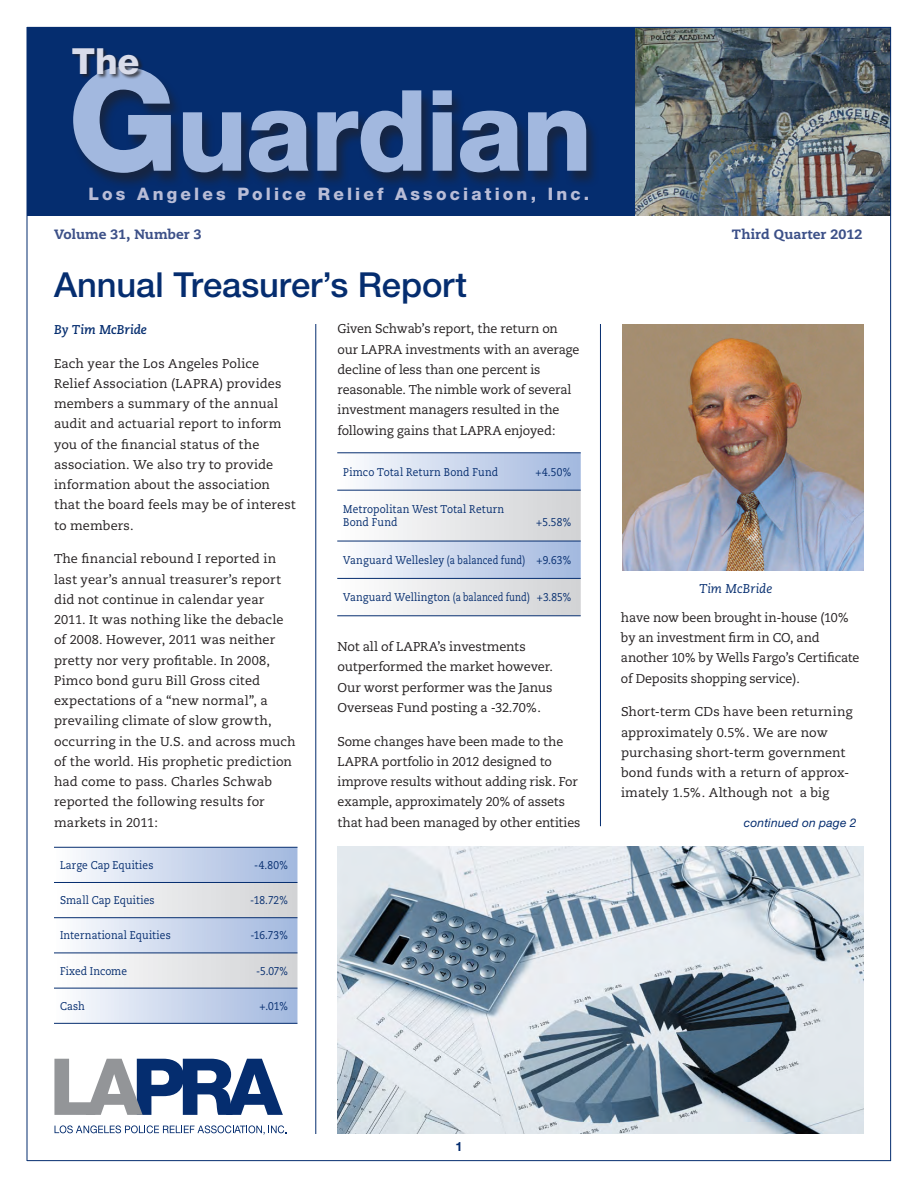
<style>
.page{position:relative;width:918px;height:1188px;background:#fff}
.page>*{position:absolute;margin:0;border:0;box-sizing:border-box;transform-origin:0 0}
.t1{font:800 112.5px "Helvetica Neue";letter-spacing:-.02em;color:#a2b8df}
.t2{font:800 36px "Helvetica Neue";color:#d9dcea}
.t3{font:500 34.5px "Helvetica Neue";color:#052d6f}
.t4{font:800 17.25px "Helvetica Neue";letter-spacing:.18em;color:#b9bdd7}
.t5{font:800 13.5px "Caecilia";letter-spacing:.005em;color:#3c5088}
.t6{font:12.75px/20.2px "Caecilia";color:#231f20}
.t7{font:italic 700 12.75px "Caecilia";color:#052d6f}
.t8{font:italic 12.75px "Caecilia";color:#052d6f}
.t9{font:700 12.75px "Helvetica Neue";color:#052d6f}
.t10{font:italic 12px "Helvetica Neue";letter-spacing:.015em;color:#052d6f}
.t11{font:11.25px/13.5px "Caecilia";letter-spacing:.01em;color:#052d6f;scale:.9 1}
.s1{font-size:142.5px}
</style>
<div class="page">
<hr style="left:27px;top:27px;width:1px;height:1134px;background:#052d6f">
<hr style="left:27px;top:1160px;width:864px;height:1px;background:#052d6f">
<img style="left:338px;top:847px;width:526px;height:287px">
<img style="left:634px;top:28px;width:256px;height:188px">
<hr style="left:315px;top:324px;width:1px;height:810px;background:#052d6f">
<hr style="left:600px;top:324px;width:1px;height:502px;background:#052d6f">
<div style="left:27px;top:27px;width:607px;height:189px;background:#052d6f"></div>
<div style="left:71px;top:67px;width:529px;height:122px;background:#231f20;opacity:.55"></div>
<div style="left:72px;top:48px;width:73px;height:32px;background:#231f20;opacity:.75"></div>
<svg style="left:55px;top:1125px;width:231px;height:10px"></svg>
<svg style="left:54px;top:1059px;width:229px;height:56px"></svg>
<img style="left:622px;top:324px;width:242px;height:247px">
<hr style="left:27px;top:27px;width:864px;height:1px;background:#052d6f">
<hr style="left:890px;top:27px;width:1px;height:1134px;background:#052d6f">
<svg style="left:54px;top:848px;width:243px;height:175px"></svg>
<hr style="left:54px;top:917px;width:243px;height:1px;background:#052d6f">
<hr style="left:54px;top:953px;width:243px;height:1px;background:#052d6f">
<hr style="left:54px;top:988px;width:243px;height:1px;background:#052d6f">
<hr style="left:54px;top:1023px;width:243px;height:1px;background:#052d6f">
<hr style="left:54px;top:847px;width:243px;height:1px;background:#052d6f">
<hr style="left:54px;top:882px;width:243px;height:1px;background:#052d6f">
<svg style="left:337px;top:453px;width:244px;height:162px"></svg>
<hr style="left:337px;top:541px;width:244px;height:1px;background:#052d6f">
<hr style="left:337px;top:578px;width:244px;height:1px;background:#052d6f">
<hr style="left:337px;top:615px;width:244px;height:1px;background:#052d6f">
<hr style="left:337px;top:452px;width:244px;height:1px;background:#052d6f">
<hr style="left:337px;top:490px;width:244px;height:1px;background:#052d6f">
<h2 class="t2" style="left:72px;top:40px;width:69px">The</h2>
<h1 class="t1" style="left:68px;top:64px;width:526px"><span class="s1">G</span>uardian</h1>
<h3 class="t4" style="left:89px;top:183px;width:502px">Los Angeles Police Relief Association, Inc.</h3>
<p class="t5" style="left:54px;top:226px;width:149px">Volume 31, Number 3</p>
<p class="t5" style="left:732px;top:226px;width:132px">Third Quarter 2012</p>
<h3 class="t3" style="left:54px;top:264px;width:415px">Annual Treasurer’s Report</h3>
<p class="t7" style="left:54px;top:322px;width:94px">By Tim McBride</p>
<p class="t6" style="left:54px;top:353px;width:243px">Each year the Los Angeles Police<br>Relief Association (LAPRA) provides members a summary of the annual audit and actuarial report to inform you of the financial status of the association. We also try to provide information about the association that the board feels may be of interest to members.</p>
<p class="t6" style="left:54px;top:549px;width:243px">The financial rebound I reported in last year’s annual treasurer’s report did not continue in calendar year 2011. It was nothing like the debacle of 2008. However, 2011 was neither pretty nor very profitable. In 2008, Pimco bond guru Bill Gross cited expectations of a “new normal”, a prevailing climate of slow growth, occurring in the U.S. and across much of the world. His prophetic prediction had come to pass. Charles Schwab reported the following results for markets in 2011:</p>
<p class="t6" style="left:338px;top:319px;width:243px">Given Schwab’s report, the return on our LAPRA investments with an average decline of less than one percent is reasonable. The nimble work of several investment managers resulted in the following gains that LAPRA enjoyed:</p>
<p class="t11" style="left:343px;top:465px;width:174px">Pimco Total Return Bond Fund</p>
<p class="t11" style="left:536px;top:465px;width:41px">+4.50%</p>
<p class="t11" style="left:343px;top:503px;width:181px">Metropolitan West Total Return<br>Bond Fund</p>
<p class="t11" style="left:536px;top:516px;width:41px">+5.58%</p>
<p class="t11" style="left:343px;top:553px;width:255px">Vanguard Wellesley (a balanced fund) +9.63%</p>
<p class="t11" style="left:343px;top:591px;width:255px">Vanguard Wellington (a balanced fund) +3.85%</p>
<p class="t6" style="left:338px;top:637px;width:217px">Not all of LAPRA’s investments outperformed the market however.<br>Our worst performer was the Janus<br>Overseas Fund posting a -32.70%.</p>
<p class="t6" style="left:338px;top:731px;width:244px">Some changes have been made to the LAPRA portfolio in 2012 designed to improve results without adding risk. For example, approximately 20% of assets that had been managed by other entities</p>
<p class="t11" style="left:60px;top:859px;width:105px">Large Cap Equities</p>
<p class="t11" style="left:254px;top:859px;width:39px">-4.80%</p>
<p class="t11" style="left:60px;top:894px;width:107px">Small Cap Equities</p>
<p class="t11" style="left:250px;top:894px;width:44px">-18.72%</p>
<p class="t11" style="left:60px;top:929px;width:125px">International Equities</p>
<p class="t11" style="left:250px;top:929px;width:43px">-16.73%</p>
<p class="t11" style="left:60px;top:964px;width:76px">Fixed Income</p>
<p class="t11" style="left:256px;top:964px;width:37px">-5.07%</p>
<p class="t11" style="left:60px;top:999px;width:29px">Cash</p>
<p class="t11" style="left:259px;top:999px;width:33px">+.01%</p>
<p class="t8" style="left:699px;top:581px;width:74px">Tim McBride</p>
<p class="t6" style="left:621px;top:608px;width:240px">have now been brought in-house (10% by an investment firm in CO, and another 10% by Wells Fargo’s Certificate of Deposits shopping service).</p>
<p class="t6" style="left:621px;top:702px;width:233px">Short-term CDs have been returning approximately 0.5%. We are now purchasing short-term government bond funds with a return of approx&shy;imately 1.5%. Although not a big</p>
<p class="t10" style="left:744px;top:815px;width:114px">continued on page 2</p>
<p class="t9" style="left:455px;top:1139px;width:9px">1</p>
</div>
